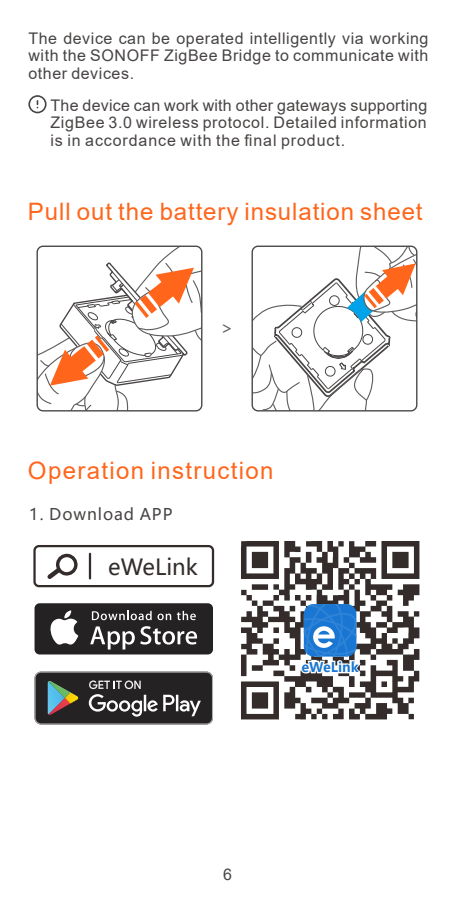
<style>
.page{position:relative;width:454px;height:908px;background:#fff}
.page>*{position:absolute;margin:0;border:0;box-sizing:border-box;transform-origin:0 0}
.t1{font:24px "Arial";letter-spacing:.035em;color:#ff661c}
.t2{font:24px "Arial";letter-spacing:.055em;color:#ff661c}
.t3{font:22px "Microsoft Ya Hei";color:#332c2b}
.t4{font:16.8px "Microsoft Ya Hei";color:#5f5d5d}
.t5{font:16px/18px "Arial";letter-spacing:.04em;color:#474443;text-align:justify}
.t6{font:16px "Microsoft Ya Hei";letter-spacing:.06em;color:#474443}
.t7{font:700 13.2px "Microsoft Ya Hei";color:#1976d2}
</style>
<div class="page">
<svg style="left:241px;top:541px;width:178px;height:178px"></svg>
<svg style="left:304px;top:603px;width:53px;height:53px;background:#3c88d4"></svg>
<div style="left:35px;top:603px;width:178px;height:51px;background:#242222;border-radius:5px"></div>
<svg style="left:50px;top:610px;width:28px;height:34px"></svg>
<svg style="left:90px;top:626px;width:107px;height:23px"></svg>
<svg style="left:92px;top:610px;width:79px;height:10px"></svg>
<svg style="left:177px;top:610px;width:19px;height:10px"></svg>
<div style="left:55px;top:553px;width:23px;height:23px;border:3px solid #332c2b;border-radius:50%"></div>
<svg style="left:47px;top:563px;width:18px;height:16px"></svg>
<div style="left:33px;top:544px;width:181px;height:43px;border:2px solid #332c2b;border-radius:4px"></div>
<hr style="left:89px;top:553px;width:2px;height:25px;background:#332c2b">
<svg style="left:35px;top:671px;width:178px;height:53px;background:#464644"></svg>
<svg style="left:28px;top:95px;width:19px;height:18px"></svg>
<div style="left:251px;top:245px;width:166px;height:166px;border:1px solid #474443;border-radius:6px"></div>
<svg style="left:252px;top:246px;width:164px;height:164px"></svg>
<svg style="left:37px;top:246px;width:165px;height:164px"></svg>
<p class="t5" style="left:28px;top:30px;width:401px">The device can be operated intelligently via working with the SONOFF ZigBee Bridge to communicate with other devices.</p>
<p class="t5" style="left:50px;top:97px;width:378px">The device can work with other gateways supporting ZigBee 3.0 wireless protocol. Detailed information is in accordance with the final product.</p>
<h1 class="t1" style="left:28px;top:203px;width:396px">Pull out the battery insulation sheet</h1>
<p class="t4" style="left:220px;top:320px;width:14px">&gt;</p>
<h1 class="t2" style="left:28px;top:461px;width:247px">Operation instruction</h1>
<p class="t6" style="left:29px;top:507px;width:145px">1. Download APP</p>
<h2 class="t3" style="left:108px;top:556px;width:91px">eWeLink</h2>
<p class="t7" style="left:301px;top:661px;width:59px">eWeLink</p>
<p class="t5" style="left:223px;top:866px;width:10px">6</p>
</div>
